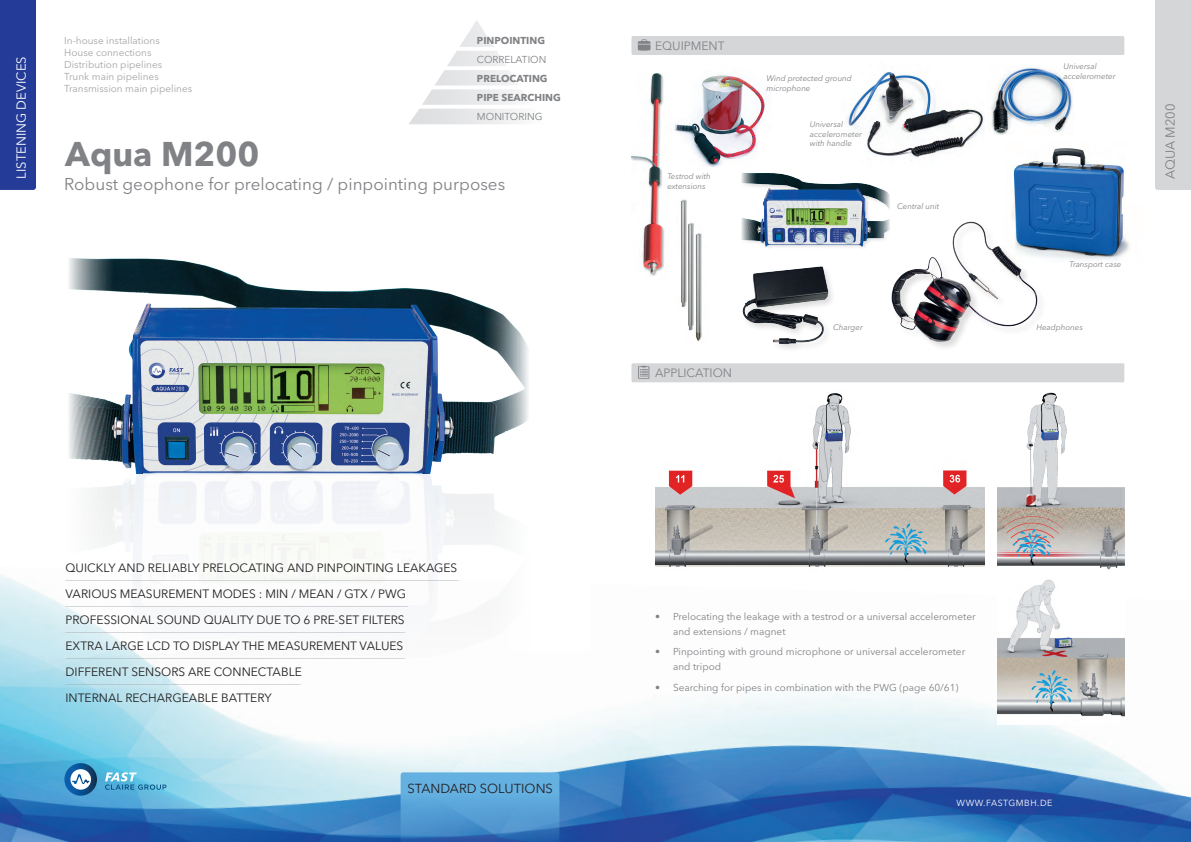
<style>
.page{position:relative;width:1191px;height:842px;background:#fff}
.page>*{position:absolute;margin:0;border:0;box-sizing:border-box;transform-origin:0 0}
.t1{font:700 34px "Avenir Next LT Pro";color:#808285}
.t2{font:17px "Avenir Next LT Pro";color:#808285}
.t3{font:13px "Avenir Next LT Pro";color:#231f20}
.t4{font:13px "Avenir Next LT Pro";color:#fff}
.t5{font:13px "Avenir Next LT Pro";color:#808285}
.t6{font:12px "Avenir Next LT Pro";color:#231f20}
.t7{font:12px "Avenir Next LT Pro";color:#808285}
.t8{font:10px/15px "Avenir Next LT Pro";color:#808285}
.t9{font:10px/12px "Avenir Next LT Pro";color:#a4a5a9}
.t10{font:700 10px/19.1px "Avenir Next LT Pro";color:#808285}
.t11{font:10px "Avenir Next LT Pro";letter-spacing:.04em;color:#fff}
.t12{font:8.8px "Avenir Next LT Pro";letter-spacing:.06em;color:#fff}
.t13{font:italic 8px/9.6px "Avenir Next LT Pro";color:#808285}
.t14{font:7px "Avenir Next LT Pro";color:#a4a5a9}
</style>
<div class="page">
<svg style="left:409px;top:20px;width:109px;height:104px"></svg>
<div style="left:0;top:0;width:36px;height:177px;background:#243c97"></div>
<div style="left:1155px;top:0;width:36px;height:190px;background:#d5d6d8"></div>
<img style="left:0;top:638px;width:1191px;height:204px">
<svg style="left:0;top:177px;width:611px;height:638px"></svg>
<img style="left:45px;top:256px;width:484px;height:434px">
<hr style="left:66px;top:594px;width:168px;height:1px;background:#fff">
<div style="left:571px;top:133px;width:41px;height:315px;background:#fff"></div>
<div style="left:476px;top:249px;width:113px;height:401px;background:#fff"></div>
<div style="left:7px;top:225px;width:113px;height:339px;background:#fff"></div>
<div style="left:631px;top:363px;width:493px;height:19px;background:#d5d6d8"></div>
<svg style="left:638px;top:366px;width:11px;height:13px"></svg>
<img style="left:991px;top:67px;width:82px;height:68px">
<img style="left:680px;top:199px;width:22px;height:142px">
<img style="left:674px;top:75px;width:91px;height:91px">
<img style="left:1011px;top:148px;width:119px;height:112px">
<img style="left:846px;top:72px;width:138px;height:86px">
<div style="left:890px;top:221px;width:156px;height:130px;background:#231f20;opacity:.15"></div>
<img style="left:890px;top:220px;width:150px;height:131px">
<img style="left:742px;top:266px;width:88px;height:81px">
<img style="left:631px;top:74px;width:34px;height:202px">
<div style="left:631px;top:36px;width:493px;height:19px;background:#d5d6d8"></div>
<svg style="left:638px;top:39px;width:12px;height:12px"></svg>
<div style="left:734px;top:172px;width:166px;height:78px;background:#231f20;opacity:.15"></div>
<img style="left:758px;top:173px;width:113px;height:73px">
<svg style="left:871px;top:185px;width:40px;height:73px"></svg>
<svg style="left:742px;top:173px;width:16px;height:69px"></svg>
<svg style="left:400px;top:772px;width:159px;height:70px;background:#559cd3"></svg>
<img style="left:655px;top:393px;width:329px;height:174px">
<img style="left:998px;top:392px;width:126px;height:178px">
<img style="left:998px;top:579px;width:126px;height:146px">
<h3 class="t4" style="left:14px;top:179px;width:124px;rotate:-90deg">LISTENING DEVICES</h3>
<h3 class="t9" style="left:64px;top:34px;width:129px">In-house installations<br>House connections<br>Distribution pipelines<br>Trunk main pipelines<br>Transmission main pipelines</h3>
<h3 class="t10" style="left:477px;top:30px;width:70px">PINPOINTING</h3>
<h3 class="t8" style="left:477px;top:52px;width:71px">CORRELATION</h3>
<h3 class="t10" style="left:477px;top:69px;width:85px">PRELOCATING<br>PIPE SEARCHING</h3>
<h3 class="t8" style="left:477px;top:109px;width:67px">MONITORING</h3>
<h1 class="t1" style="left:65px;top:133px;width:196px">Aqua M200</h1>
<h2 class="t2" style="left:64px;top:174px;width:442px">Robust geophone for prelocating / pinpointing purposes</h2>
<h3 class="t6" style="left:65px;top:560px;width:393px">QUICKLY AND RELIABLY PRELOCATING AND PINPOINTING LEAKAGES</h3>
<p class="t14" style="left:65px;top:573px;width:395px">____________________________________________________________________________________________________________________________________</p>
<h3 class="t6" style="left:65px;top:586px;width:342px">VARIOUS MEASUREMENT MODES : MIN / MEAN / GTX / PWG</h3>
<p class="t14" style="left:65px;top:599px;width:344px">___________________________________________________________________________________________________________________</p>
<h3 class="t6" style="left:65px;top:612px;width:341px">PROFESSIONAL SOUND QUALITY DUE TO 6 PRE-SET FILTERS</h3>
<p class="t14" style="left:65px;top:625px;width:341px">__________________________________________________________________________________________________________________</p>
<h3 class="t6" style="left:65px;top:638px;width:339px">EXTRA LARGE LCD TO DISPLAY THE MEASUREMENT VALUES</h3>
<p class="t14" style="left:65px;top:651px;width:341px">__________________________________________________________________________________________________________________</p>
<h3 class="t6" style="left:65px;top:664px;width:238px">DIFFERENT SENSORS ARE CONNECTABLE</h3>
<p class="t14" style="left:65px;top:677px;width:237px">_______________________________________________________________________________</p>
<h3 class="t6" style="left:65px;top:690px;width:208px">INTERNAL RECHARGEABLE BATTERY</h3>
<h3 class="t3" style="left:407px;top:781px;width:147px">STANDARD SOLUTIONS</h3>
<h3 class="t7" style="left:655px;top:39px;width:71px">EQUIPMENT</h3>
<p class="t13" style="left:667px;top:171px;width:45px">Testrod with extensions</p>
<h3 class="t7" style="left:655px;top:366px;width:79px">APPLICATION</h3>
<p class="t13" style="left:766px;top:74px;width:87px">Wind protected ground microphone</p>
<p class="t13" style="left:810px;top:119px;width:54px">Universal accelerometer with handle</p>
<p class="t13" style="left:897px;top:201px;width:43px">Central unit</p>
<p class="t13" style="left:1063px;top:61px;width:54px">Universal accelerometer</p>
<p class="t13" style="left:1069px;top:260px;width:54px">Transport case</p>
<p class="t13" style="left:833px;top:323px;width:31px">Charger</p>
<p class="t13" style="left:1036px;top:323px;width:48px">Headphones</p>
<h3 class="t5" style="left:1162px;top:179px;width:77px;rotate:-90deg">AQUA M200</h3>
<h3 class="t8" style="left:673px;top:609px;width:304px;text-indent:-18px">• Prelocating the leakage with a testrod or a universal accelerometer and extensions / magnet</h3>
<h3 class="t8" style="left:673px;top:644px;width:294px;text-indent:-18px">• Pinpointing with ground microphone or universal accelerometer and tripod</h3>
<h3 class="t8" style="left:655px;top:680px;width:305px">• Searching for pipes in combination with the PWG (page 60/61)</h3>
<h3 class="t11" style="left:967px;top:797px;width:107px">WWW.FASTGMBH.DE</h3>
<p class="t12" style="left:956px;top:798px;width:97px">WWW.FASTGMBH.DE</p>
</div>
